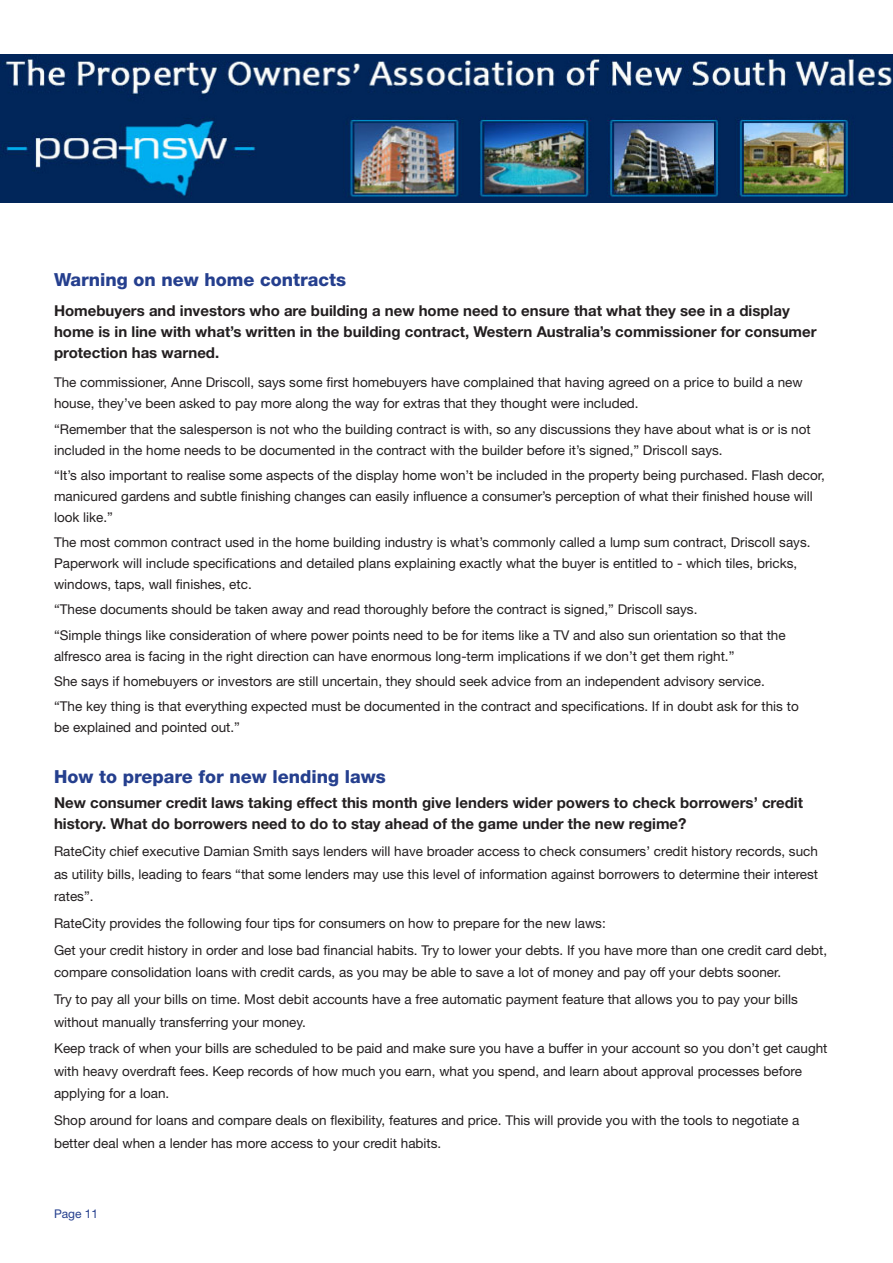
<style>
.page{position:relative;width:893px;height:1263px;background:#fff}
.page>*{position:absolute;margin:0;border:0;box-sizing:border-box;transform-origin:0 0}
.t1{font:800 18px "Helvetica Neue LT Std";color:#253f8e}
.Bold{font:700 15px/21px "Helvetica Neue LT Std";color:#231f20}
.Body{font:13.5px/21px "Helvetica Neue LT Std";color:#231f20}
.Body-2{font:12px "Helvetica Neue LT Std";color:#253f8e}
</style>
<div class="page">
<img style="left:0;top:54px;width:893px;height:148px">
<p class="t1" style="left:54px;top:269px;width:294px">Warning on new home contracts</p>
<p class="Bold" style="left:54px;top:300px;width:764px">Homebuyers and investors who are building a new home need to ensure that what they see in a display home is in line with what’s written in the building contract, Western Australia’s commissioner for consumer protection has warned.</p>
<p class="Body" style="left:54px;top:372px;width:750px">The commissioner, Anne Driscoll, says some first homebuyers have complained that having agreed on a price to build a new house, they’ve been asked to pay more along the way for extras that they thought were included.</p>
<p class="Body" style="left:54px;top:418px;width:758px">“Remember that the salesperson is not who the building contract is with, so any discussions they have about what is or is not included in the home needs to be documented in the contract with the builder before it’s signed,” Driscoll says.</p>
<p class="Body" style="left:54px;top:464px;width:772px">“It’s also important to realise some aspects of the display home won’t be included in the property being purchased. Flash decor, manicured gardens and subtle finishing changes can easily influence a consumer’s perception of what their finished house will look like.”</p>
<p class="Body" style="left:54px;top:532px;width:758px">The most common contract used in the home building industry is what’s commonly called a lump sum contract, Driscoll says.<br>Paperwork will include specifications and detailed plans explaining exactly what the buyer is entitled to - which tiles, bricks, windows, taps, wall finishes, etc.</p>
<p class="Body" style="left:54px;top:599px;width:645px">“These documents should be taken away and read thoroughly before the contract is signed,” Driscoll says.</p>
<p class="Body" style="left:54px;top:624px;width:733px">“Simple things like consideration of where power points need to be for items like a TV and also sun orientation so that the alfresco area is facing in the right direction can have enormous long-term implications if we don’t get them right.”</p>
<p class="Body" style="left:54px;top:670px;width:712px">She says if homebuyers or investors are still uncertain, they should seek advice from an independent advisory service.</p>
<p class="Body" style="left:54px;top:696px;width:746px">“The key thing is that everything expected must be documented in the contract and specifications. If in doubt ask for this to be explained and pointed out.”</p>
<p class="t1" style="left:54px;top:766px;width:333px">How to prepare for new lending laws</p>
<p class="Bold" style="left:54px;top:792px;width:751px">New consumer credit laws taking effect this month give lenders wider powers to check borrowers’ credit history. What do borrowers need to do to stay ahead of the game under the new regime?</p>
<p class="Body" style="left:54px;top:840px;width:766px;line-height:22.5px;text-align:justify">RateCity chief executive Damian Smith says lenders will have broader access to check consumers’ credit history records, such as utility bills, leading to fears “that some lenders may use this level of information against borrowers to determine their interest rates”.</p>
<p class="Body" style="left:54px;top:912px;width:553px">RateCity provides the following four tips for consumers on how to prepare for the new laws:</p>
<p class="Body" style="left:54px;top:938px;width:775px;line-height:22.5px">Get your credit history in order and lose bad financial habits. Try to lower your debts. If you have more than one credit card debt, compare consolidation loans with credit cards, as you may be able to save a lot of money and pay off your debts sooner.</p>
<p class="Body" style="left:54px;top:988px;width:745px;line-height:22.5px">Try to pay all your bills on time. Most debit accounts have a free automatic payment feature that allows you to pay your bills without manually transferring your money.</p>
<p class="Body" style="left:54px;top:1037px;width:775px;line-height:22.5px">Keep track of when your bills are scheduled to be paid and make sure you have a buffer in your account so you don’t get caught with heavy overdraft fees. Keep records of how much you earn, what you spend, and learn about approval processes before applying for a loan.</p>
<p class="Body" style="left:54px;top:1109px;width:747px;line-height:22.5px">Shop around for loans and compare deals on flexibility, features and price. This will provide you with the tools to negotiate a better deal when a lender has more access to your credit habits.</p>
<p class="Body-2" style="left:54px;top:1206px;width:46px">Page 11</p>
</div>
